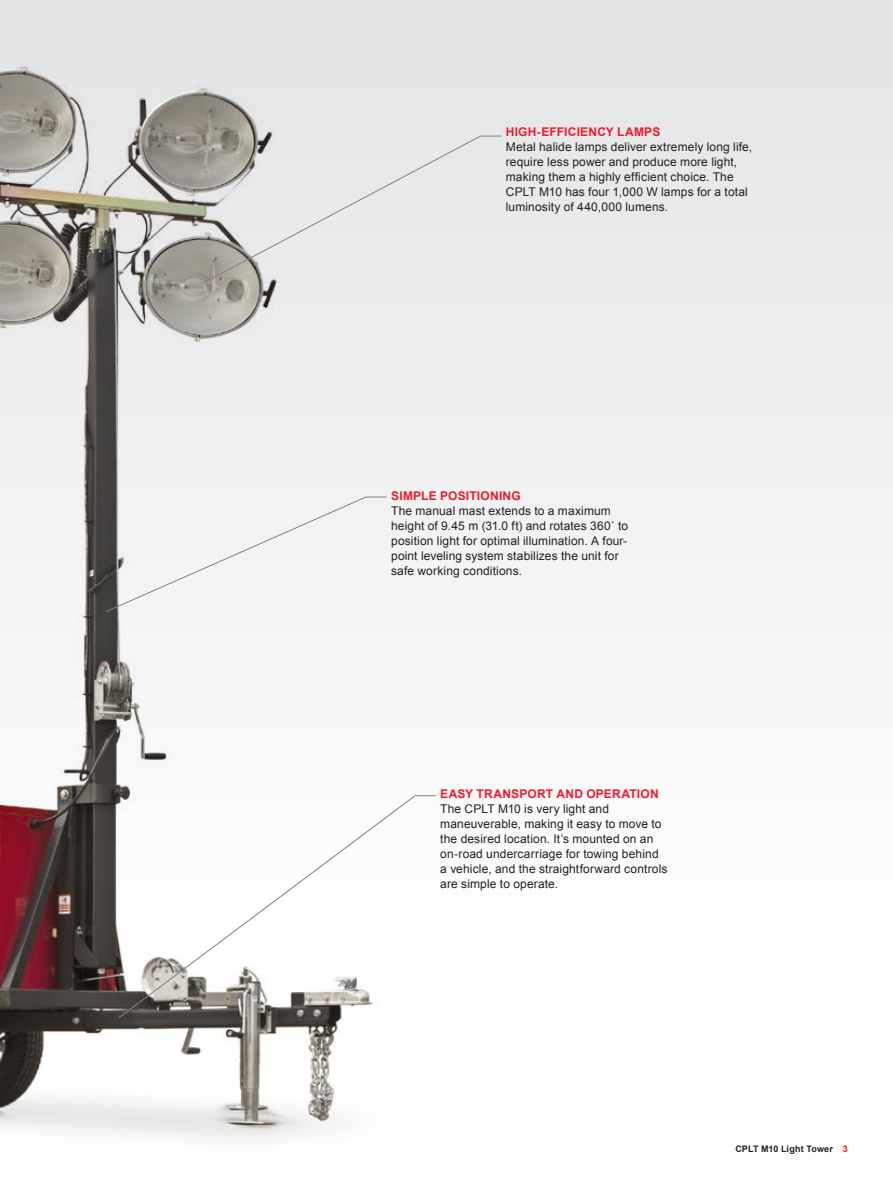
<style>
.page{position:relative;width:893px;height:1191px;background:#fff}
.page>*{position:absolute;margin:0;border:0;box-sizing:border-box;transform-origin:0 0}
.t1{font:12px/15px "Arial";letter-spacing:.01em;color:#231f20}
.t2{font:700 12px "Arial";letter-spacing:.015em;color:#ee1b2c}
.t3{font:700 9px "Arial";letter-spacing:.015em;color:#231f20}
.s1{color:#ee1b2c}
</style>
<div class="page">
<div style="left:0;top:0;width:893px;height:1104px;background:linear-gradient(to bottom,#e4e4e6,#fff)"></div>
<img style="left:0;top:0;width:573px;height:1140px">
<img style="left:0;top:66px;width:189px;height:1040px">
<svg style="left:201px;top:135px;width:301px;height:150px;background:#dedede"></svg>
<svg style="left:118px;top:795px;width:319px;height:224px"></svg>
<div style="left:105px;top:496px;width:282px;height:116px;background:#f3f3f4"></div>
<p class="t2" style="left:506px;top:124px;width:156px">HIGH-EFFICIENCY LAMPS</p>
<p class="t1" style="left:506px;top:139px;width:248px">Metal halide lamps deliver extremely long life, require less power and produce more light, making them a highly efficient choice. The CPLT M10 has four 1,000 W lamps for a total luminosity of 440,000 lumens.</p>
<p class="t2" style="left:391px;top:487px;width:131px">SIMPLE POSITIONING</p>
<p class="t1" style="left:391px;top:503px;width:239px">The manual mast extends to a maximum height of 9.45 m (31.0 ft) and rotates 360˚ to position light for optimal illumination. A four&shy;point leveling system stabilizes the unit for safe working conditions.</p>
<p class="t2" style="left:440px;top:785px;width:220px">EASY TRANSPORT AND OPERATION</p>
<p class="t1" style="left:440px;top:801px;width:229px">The CPLT M10 is very light and maneuverable, making it easy to move to the desired location. It’s mounted on an on-road undercarriage for towing behind a vehicle, and the straightforward controls are simple to operate.</p>
<p class="t3" style="left:735px;top:1142px;width:114px">CPLT M10 Light Tower <span class="s1">3</span></p>
</div>
